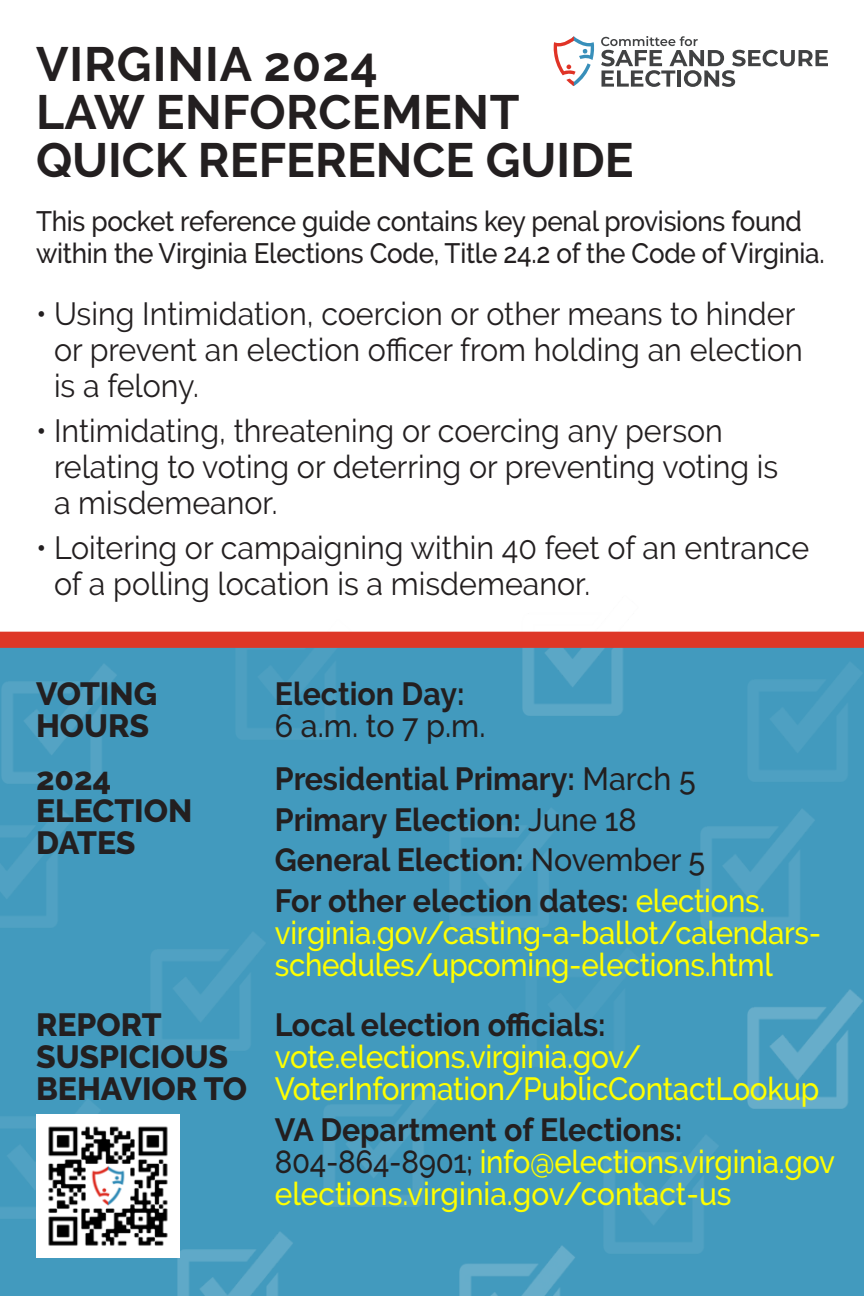
<style>
.page{position:relative;width:864px;height:1296px;background:#fff}
.page>*{position:absolute;margin:0;border:0;box-sizing:border-box;transform-origin:0 0}
.t1{font:700 48px/48px "Raleway";letter-spacing:.01em;color:#231f20}
.t2{font:32px/36px "Raleway";color:#231f20;scale:.95 1}
.t3{font:500 32px/32px "Raleway";letter-spacing:-.01em;color:#ff0;scale:.92 1}
.t4{font:500 32px/32px "Raleway";letter-spacing:-.01em;color:#ff0;scale:.93 1}
.t5{font:700 32px "Raleway";color:#231f20;scale:.95 1}
.t6{font:800 32px/32px "Raleway";color:#231f20}
.t7{font:500 32px "Raleway";color:#231f20;scale:.95 1}
.t8{font:500 28px/32px "Raleway";letter-spacing:-.01em;color:#231f20;scale:.93 1}
.s1{font-weight:500}
.s2{font-weight:700;color:#231f20}
.s3{color:#231f20}
</style>
<div class="page">
<div style="left:0;top:640px;width:864px;height:656px;background:#429abe"></div>
<img style="left:234px;top:631px;width:120px;height:108px">
<img style="left:151px;top:932px;width:114px;height:119px">
<img style="left:1px;top:664px;width:116px;height:120px">
<img style="left:0;top:808px;width:72px;height:120px">
<img style="left:324px;top:1087px;width:115px;height:120px">
<img style="left:0;top:1099px;width:100px;height:120px">
<img style="left:748px;top:663px;width:114px;height:118px">
<img style="left:604px;top:1135px;width:114px;height:119px">
<img style="left:700px;top:809px;width:115px;height:120px">
<img style="left:747px;top:989px;width:116px;height:120px">
<img style="left:459px;top:1245px;width:116px;height:51px">
<img style="left:177px;top:1232px;width:116px;height:64px">
<img style="left:520px;top:631px;width:120px;height:85px">
<img style="left:450px;top:808px;width:113px;height:120px">
<div style="left:0;top:632px;width:864px;height:16px;background:#de3727"></div>
<svg style="left:601px;top:36px;width:227px;height:51px"></svg>
<svg style="left:553px;top:36px;width:41px;height:50px"></svg>
<img style="left:36px;top:1114px;width:144px;height:144px">
<p class="t1" style="left:36px;top:40px;width:599px">VIRGINIA 2024<br>LAW ENFORCEMENT<br>QUICK REFERENCE GUIDE</p>
<p class="t8" style="left:36px;top:205px;width:850px">This pocket reference guide contains key penal provisions found within the Virginia Elections Code, Title 24.2 of the Code of Virginia.</p>
<p class="t2" style="left:54px;top:296px;width:790px;text-indent:-18px">• Using Intimidation, coercion or other means to hinder or prevent an election officer from holding an election is a felony.</p>
<p class="t2" style="left:54px;top:413px;width:764px;text-indent:-18px">• Intimidating, threatening or coercing any person relating to voting or deterring or preventing voting is a misdemeanor.</p>
<p class="t2" style="left:54px;top:529px;width:797px;text-indent:-18px">• Loitering or campaigning within 40 feet of an entrance of a polling location is a misdemeanor.</p>
<p class="t6" style="left:36px;top:678px;width:123px">VOTING</p>
<p class="t6" style="left:36px;top:710px;width:115px">HOURS</p>
<p class="t6" style="left:36px;top:763px;width:158px">2024<br>ELECTION<br>DATES</p>
<p class="t6" style="left:36px;top:1009px;width:127px">REPORT</p>
<p class="t6" style="left:36px;top:1041px;width:194px">SUSPICIOUS</p>
<p class="t6" style="left:36px;top:1073px;width:213px">BEHAVIOR TO</p>
<p class="t5" style="left:275px;top:676px;width:201px">Election Day:</p>
<p class="t7" style="left:275px;top:708px;width:223px">6 a.m. to 7 p.m.</p>
<p class="t5" style="left:275px;top:761px;width:444px">Presidential Primary: <span class="s1">March 5</span></p>
<p class="t5" style="left:275px;top:801px;width:382px">Primary Election: <span class="s1">June 18</span></p>
<p class="t5" style="left:275px;top:842px;width:454px">General Election: <span class="s1">November 5</span></p>
<p class="t3" style="left:275px;top:885px;width:595px"><span class="s2">For other election dates:</span> elections. virginia.gov/casting-a-ballot/calendars&shy;schedules/upcoming-elections.html</p>
<p class="t4" style="left:275px;top:1009px;width:587px"><span class="s2">Local election officials: </span>vote.elections.virginia.gov/<br>VoterInformation/PublicContactLookup</p>
<p class="t3" style="left:275px;top:1114px;width:610px"><span class="s2">VA Department of Elections:<br></span><span class="s3">804-864-8901;</span> info@elections.virginia.gov elections.virginia.gov/contact-us</p>
</div>
